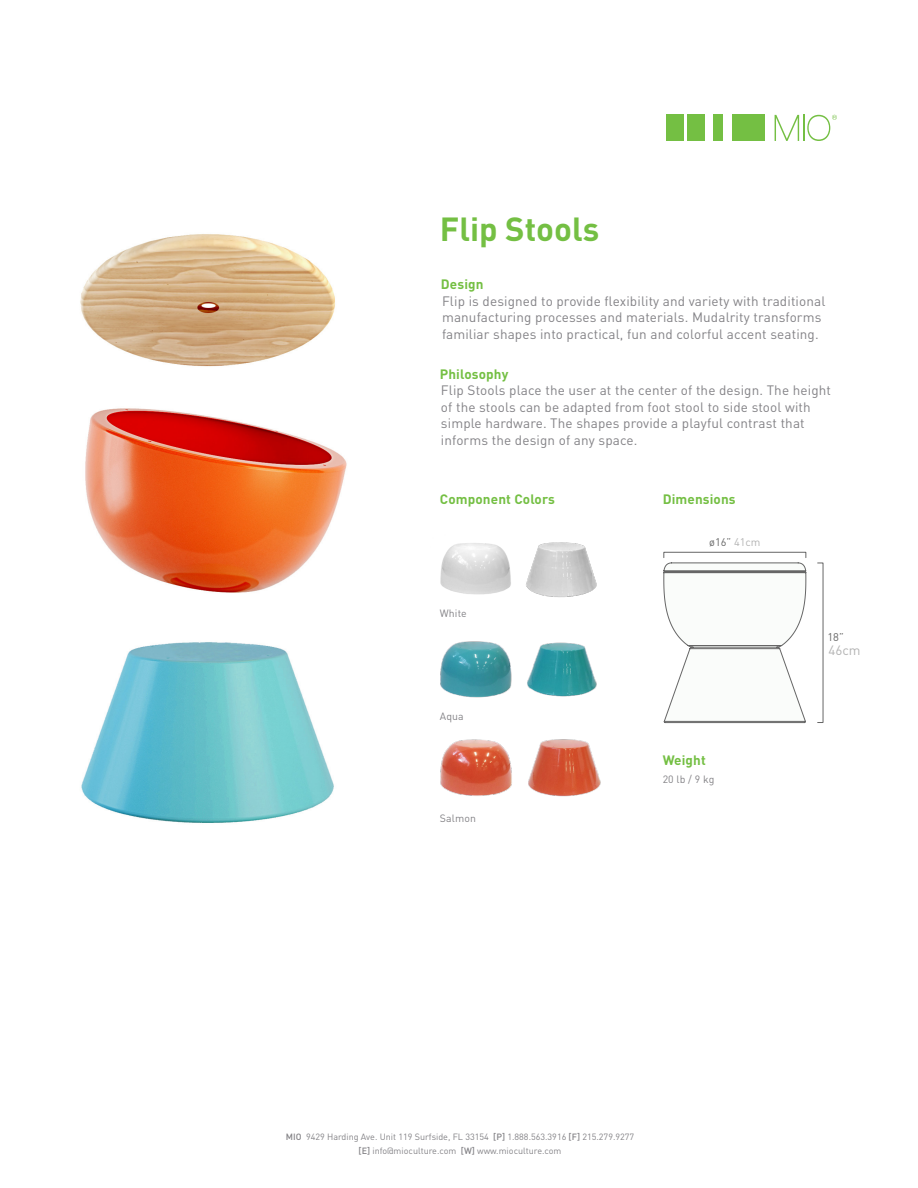
<style>
.page{position:relative;width:918px;height:1188px;background:#fff}
.page>*{position:absolute;margin:0;border:0;box-sizing:border-box;transform-origin:0 0}
.t1{font:700 33px "DIN Pro";color:#74bf43}
.t2{font:13.5px/16.5px "DIN Pro";letter-spacing:.01em;color:#838286}
.t3{font:700 13.5px "DIN Pro";letter-spacing:.01em;color:#74bf43}
.t4{font:13.35px "DIN Pro";color:#b3b3b3}
.t5{font:11.1px "DIN Pro";color:#666}
.t6{font:10.95px "DIN Pro";color:#666}
.t7{font:10.5px "DIN Pro";letter-spacing:.01em;color:#838286}
.t8{font:9px "DIN Pro";color:#838286}
.s1{color:#b3b3b3}
.s2{font-weight:500}
</style>
<div class="page">
<img style="left:80px;top:234px;width:267px;height:589px">
<div style="left:732px;top:115px;width:33px;height:26px;background:#74bf43"></div>
<div style="left:666px;top:115px;width:17px;height:26px;background:#74bf43"></div>
<div style="left:687px;top:115px;width:17px;height:26px;background:#74bf43"></div>
<div style="left:713px;top:115px;width:10px;height:26px;background:#74bf43"></div>
<svg style="left:775px;top:115px;width:62px;height:26px"></svg>
<img style="left:440px;top:543px;width:71px;height:52px">
<img style="left:526px;top:542px;width:71px;height:56px">
<img style="left:527px;top:642px;width:70px;height:55px">
<img style="left:528px;top:739px;width:73px;height:58px">
<img style="left:440px;top:641px;width:72px;height:57px">
<img style="left:440px;top:739px;width:72px;height:57px">
<div style="left:664px;top:552px;width:142px;height:6px;border:1px solid #666"></div>
<svg style="left:664px;top:563px;width:142px;height:160px"></svg>
<p class="t1" style="left:440px;top:207px;width:161px">Flip Stools</p>
<p class="t3" style="left:441px;top:275px;width:44px">Design</p>
<p class="t2" style="left:442px;top:292px;width:385px">Flip is designed to provide flexibility and variety with traditional manufacturing processes and materials. Mudalrity transforms familiar shapes into practical, fun and colorful accent seating.</p>
<p class="t3" style="left:440px;top:365px;width:70px">Philosophy</p>
<p class="t2" style="left:441px;top:382px;width:392px">Flip Stools place the user at the center of the design. The height of the stools can be adapted from foot stool to side stool with simple hardware. The shapes provide a playful contrast that informs the design of any space.</p>
<p class="t3" style="left:440px;top:490px;width:117px">Component Colors</p>
<p class="t7" style="left:440px;top:606px;width:28px">White</p>
<p class="t7" style="left:440px;top:709px;width:25px">Aqua</p>
<p class="t7" style="left:440px;top:811px;width:38px">Salmon</p>
<p class="t3" style="left:663px;top:490px;width:75px">Dimensions</p>
<p class="t6" style="left:709px;top:534px;width:53px">ø16” <span class="s1">41cm</span></p>
<p class="t3" style="left:663px;top:751px;width:45px">Weight</p>
<p class="t7" style="left:663px;top:772px;width:53px">20 lb / 9 kg</p>
<p class="t5" style="left:828px;top:630px;width:18px">18”</p>
<p class="t4" style="left:828px;top:641px;width:34px">46cm</p>
<p class="t8" style="left:286px;top:1131px;width:350px"><span class="s2">MIO</span> 9429 Harding Ave. Unit 119 Surfside, FL 33154 <span class="s2">[P]</span> 1.888.563.3916 <span class="s2">[F]</span> 215.279.9277</p>
<p class="t8" style="left:359px;top:1144px;width:204px"><span class="s2">[E]</span> info@mioculture.com <span class="s2">[W]</span> www.mioculture.com</p>
</div>
